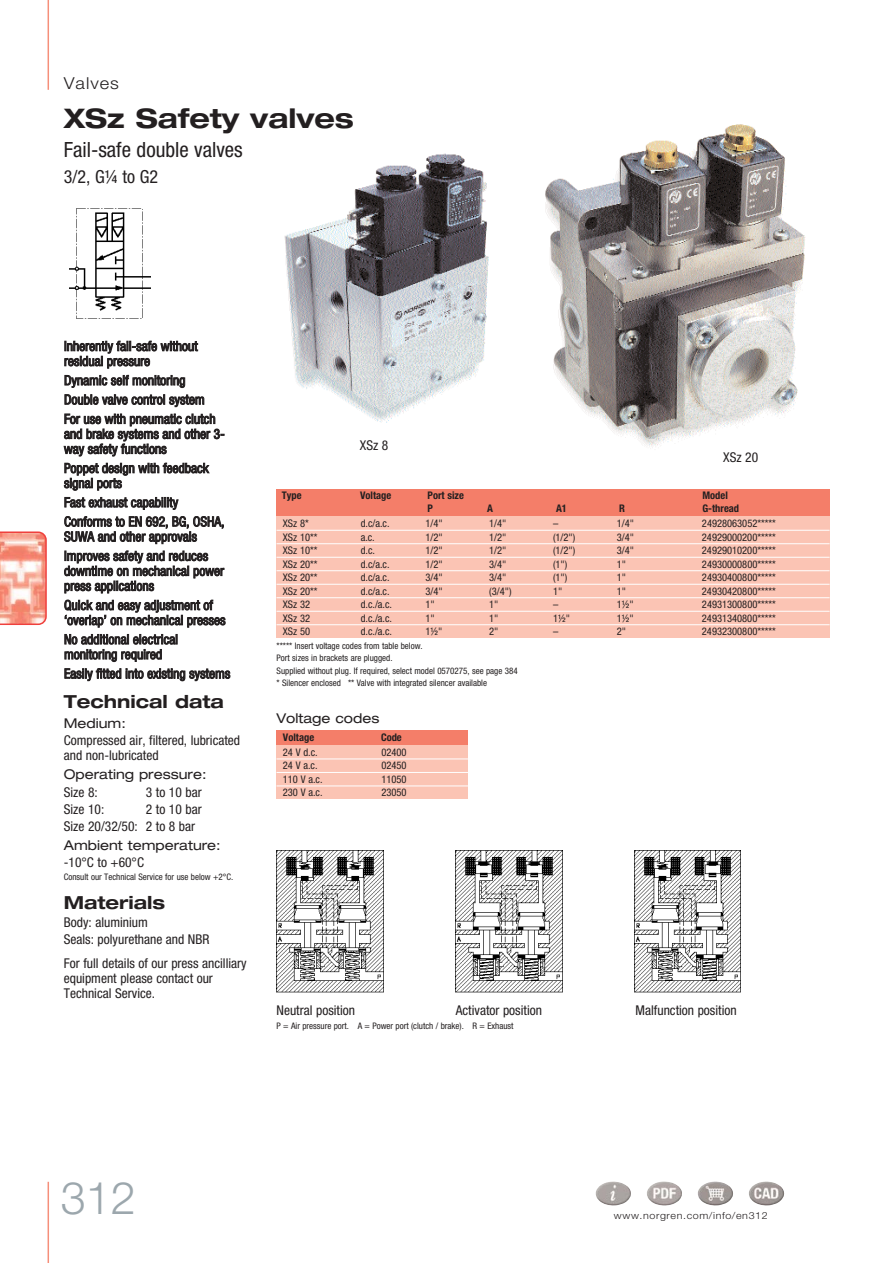
<style>
.page{position:relative;width:893px;height:1263px;background:#fff}
.page>*{position:absolute;margin:0;border:0;box-sizing:border-box;transform-origin:0 0}
.t1{font:300 45px "Norgren";color:#9ca7ad}
.t2{font:700 expanded 27px "Norgren";color:#231f20}
.t3{font:condensed 21px "Norgren";color:#231f20}
.t4{font:700 expanded 18px "Norgren";color:#231f20}
.t5{font:condensed 18px "Norgren";color:#231f20}
.t6{font:300 16.5px "Norgren";letter-spacing:.055em;color:#231f20;scale:1.1 1}
.t7{font:condensed 13.5px/15px "Norgren";color:#231f20}
.t8{font:expanded 13.5px "Norgren";color:#231f20}
.t9{font:condensed 10.5px "Norgren";color:#231f20}
.t10{font:700 condensed 10.5px "Norgren";color:#231f20}
.t11{font:300 9.75px "Norgren";letter-spacing:.055em;color:#231f20;scale:1.1 1}
.t12{font:condensed 9px/12.6px "Norgren";color:#231f20}
</style>
<div class="page">
<svg style="left:0;top:531px;width:47px;height:94px"></svg>
<img style="left:749px;top:1181px;width:36px;height:25px">
<img style="left:698px;top:1181px;width:35px;height:25px">
<img style="left:647px;top:1181px;width:35px;height:25px">
<img style="left:595px;top:1181px;width:36px;height:25px">
<hr style="left:48px;top:1182px;width:1px;height:81px;background:#f68f7a">
<hr style="left:48px;top:0;width:1px;height:90px;background:#f68f7a">
<img style="left:284px;top:153px;width:205px;height:270px">
<img style="left:545px;top:124px;width:261px;height:324px">
<img style="left:69px;top:208px;width:82px;height:111px">
<div style="left:276px;top:489px;width:553px;height:28px;background:#f47e69"></div>
<img style="left:277px;top:850px;width:106px;height:142px">
<img style="left:456px;top:850px;width:106px;height:142px">
<img style="left:634px;top:850px;width:106px;height:142px">
<div style="left:276px;top:745px;width:192px;height:54px;background:#fbc4b4"></div>
<hr style="left:276px;top:758px;width:192px;height:1px;background:#fff">
<hr style="left:276px;top:772px;width:192px;height:1px;background:#fff">
<hr style="left:276px;top:785px;width:192px;height:1px;background:#fff">
<div style="left:276px;top:730px;width:192px;height:15px;background:#f47e69"></div>
<div style="left:276px;top:517px;width:553px;height:121px;background:#fbc4b4"></div>
<hr style="left:276px;top:530px;width:553px;height:1px;background:#fff">
<hr style="left:276px;top:543px;width:553px;height:1px;background:#fff">
<hr style="left:276px;top:557px;width:553px;height:1px;background:#fff">
<hr style="left:276px;top:570px;width:553px;height:1px;background:#fff">
<hr style="left:276px;top:584px;width:553px;height:1px;background:#fff">
<hr style="left:276px;top:597px;width:553px;height:1px;background:#fff">
<hr style="left:276px;top:611px;width:553px;height:1px;background:#fff">
<hr style="left:276px;top:624px;width:553px;height:1px;background:#fff">
<p class="t6" style="left:64px;top:78px;width:52px">Valves</p>
<h2 class="t2" style="left:64px;top:108px;width:291px">XSz Safety valves</h2>
<h3 class="t3" style="left:64px;top:142px;width:180px">Fail-safe double valves</h3>
<h3 class="t5" style="left:64px;top:170px;width:96px">3/2, GÊ to G2</h3>
<p class="t7" style="left:64px;top:340px;width:135px">Inherently fail-safe without residual pressure</p>
<p class="t7" style="left:64px;top:372px;width:153px;line-height:19.2px">Dynamic self monitoring<br>Double valve control system<br>For use with pneumatic clutch</p>
<p class="t7" style="left:64px;top:427px;width:162px">and brake systems and other 3- way safety functions</p>
<p class="t7" style="left:64px;top:462px;width:146px">Poppet design with feedback signal ports</p>
<p class="t7" style="left:64px;top:494px;width:162px;line-height:19.2px">Fast exhaust capability<br>Conforms to EN 692, BG, OSHA,</p>
<p class="t7" style="left:64px;top:528px;width:146px;line-height:19.2px">SUWA and other approvals<br>Improves safety and reduces</p>
<p class="t7" style="left:64px;top:564px;width:161px">downtime on mechanical power press applications</p>
<p class="t7" style="left:64px;top:599px;width:163px">Quick and easy adjustment of ‘overlap’ on mechanical presses</p>
<p class="t7" style="left:64px;top:633px;width:115px">No additional electrical monitoring required</p>
<p class="t7" style="left:64px;top:667px;width:168px">Easily fitted into existing systems</p>
<h3 class="t4" style="left:64px;top:695px;width:161px">Technical data</h3>
<p class="t8" style="left:64px;top:718px;width:64px">Medium:</p>
<p class="t7" style="left:64px;top:734px;width:178px">Compressed air, filtered, lubricated and non-lubricated</p>
<p class="t8" style="left:64px;top:770px;width:144px">Operating pressure:</p>
<p class="t7" style="left:64px;top:786px;width:36px">Size 8:</p>
<p class="t7" style="left:146px;top:786px;width:57px">3 to 10 bar</p>
<p class="t7" style="left:64px;top:803px;width:42px">Size 10:</p>
<p class="t7" style="left:64px;top:802px;width:139px;line-height:17.1px;text-indent:82px">2 to 10 bar<br>Size 20/32/50: 2 to 8 bar</p>
<p class="t8" style="left:64px;top:840px;width:158px">Ambient temperature:</p>
<p class="t7" style="left:64px;top:856px;width:82px">-10°C to +60°C</p>
<p class="t12" style="left:64px;top:871px;width:171px">Consult our Technical Service for use below +2°C.</p>
<h3 class="t4" style="left:64px;top:896px;width:103px">Materials</h3>
<p class="t7" style="left:64px;top:915px;width:147px;line-height:17.1px">Body: aluminium<br>Seals: polyurethane and NBR</p>
<p class="t7" style="left:64px;top:957px;width:184px">For full details of our press ancilliary equipment please contact our<br>Technical Service.</p>
<p class="t10" style="left:282px;top:492px;width:21px">Type</p>
<p class="t7" style="left:360px;top:439px;width:30px">XSz 8</p>
<p class="t7" style="left:723px;top:451px;width:37px">XSz 20</p>
<p class="t10" style="left:360px;top:492px;width:33px">Voltage</p>
<p class="t10" style="left:427px;top:492px;width:38px">Port size</p>
<p class="t10" style="left:702px;top:492px;width:27px">Model</p>
<p class="t10" style="left:427px;top:505px;width:7px">P</p>
<p class="t10" style="left:487px;top:505px;width:7px">A</p>
<p class="t10" style="left:556px;top:505px;width:12px">A1</p>
<p class="t10" style="left:619px;top:505px;width:7px">R</p>
<p class="t10" style="left:702px;top:505px;width:38px">G-thread</p>
<p class="t9" style="left:283px;top:520px;width:27px">XSz 8*</p>
<p class="t9" style="left:360px;top:520px;width:30px">d.c/a.c.</p>
<p class="t9" style="left:425px;top:520px;width:19px">1/4"</p>
<p class="t9" style="left:489px;top:520px;width:19px">1/4"</p>
<p class="t9" style="left:553px;top:520px;width:7px">–</p>
<p class="t9" style="left:617px;top:520px;width:19px">1/4"</p>
<p class="t9" style="left:702px;top:520px;width:75px">24928063052*****</p>
<p class="t9" style="left:283px;top:533px;width:36px">XSz 10**</p>
<p class="t9" style="left:360px;top:533px;width:16px">a.c.</p>
<p class="t9" style="left:425px;top:533px;width:19px">1/2"</p>
<p class="t9" style="left:489px;top:533px;width:19px">1/2"</p>
<p class="t9" style="left:553px;top:533px;width:24px">(1/2")</p>
<p class="t9" style="left:617px;top:533px;width:19px">3/4"</p>
<p class="t9" style="left:702px;top:533px;width:75px">24929000200*****</p>
<p class="t9" style="left:283px;top:547px;width:36px">XSz 10**</p>
<p class="t9" style="left:360px;top:547px;width:16px">d.c.</p>
<p class="t9" style="left:425px;top:547px;width:19px">1/2"</p>
<p class="t9" style="left:489px;top:547px;width:19px">1/2"</p>
<p class="t9" style="left:553px;top:547px;width:24px">(1/2")</p>
<p class="t9" style="left:617px;top:547px;width:19px">3/4"</p>
<p class="t9" style="left:702px;top:547px;width:75px">24929010200*****</p>
<p class="t9" style="left:283px;top:560px;width:36px">XSz 20**</p>
<p class="t9" style="left:360px;top:560px;width:30px">d.c/a.c.</p>
<p class="t9" style="left:425px;top:560px;width:19px">1/2"</p>
<p class="t9" style="left:489px;top:560px;width:19px">3/4"</p>
<p class="t9" style="left:553px;top:560px;width:16px">(1")</p>
<p class="t9" style="left:617px;top:560px;width:11px">1"</p>
<p class="t9" style="left:702px;top:560px;width:75px">24930000800*****</p>
<p class="t9" style="left:283px;top:574px;width:36px">XSz 20**</p>
<p class="t9" style="left:360px;top:574px;width:30px">d.c/a.c.</p>
<p class="t9" style="left:425px;top:574px;width:19px">3/4"</p>
<p class="t9" style="left:489px;top:574px;width:19px">3/4"</p>
<p class="t9" style="left:553px;top:574px;width:16px">(1")</p>
<p class="t9" style="left:617px;top:574px;width:11px">1"</p>
<p class="t9" style="left:702px;top:574px;width:75px">24930400800*****</p>
<p class="t9" style="left:283px;top:587px;width:36px">XSz 20**</p>
<p class="t9" style="left:360px;top:587px;width:30px">d.c/a.c.</p>
<p class="t9" style="left:425px;top:587px;width:19px">3/4"</p>
<p class="t9" style="left:489px;top:587px;width:24px">(3/4")</p>
<p class="t9" style="left:553px;top:587px;width:11px">1"</p>
<p class="t9" style="left:617px;top:587px;width:11px">1"</p>
<p class="t9" style="left:702px;top:587px;width:75px">24930420800*****</p>
<p class="t9" style="left:283px;top:601px;width:29px">XSz 32</p>
<p class="t9" style="left:360px;top:601px;width:33px">d.c./a.c.</p>
<p class="t9" style="left:425px;top:601px;width:11px">1"</p>
<p class="t9" style="left:489px;top:601px;width:11px">1"</p>
<p class="t9" style="left:553px;top:601px;width:7px">–</p>
<p class="t9" style="left:617px;top:601px;width:18px">1Ë"</p>
<p class="t9" style="left:702px;top:601px;width:75px">24931300800*****</p>
<p class="t9" style="left:283px;top:614px;width:29px">XSz 32</p>
<p class="t9" style="left:360px;top:614px;width:33px">d.c./a.c.</p>
<p class="t9" style="left:425px;top:614px;width:11px">1"</p>
<p class="t9" style="left:489px;top:614px;width:11px">1"</p>
<p class="t9" style="left:553px;top:614px;width:18px">1Ë"</p>
<p class="t9" style="left:617px;top:614px;width:18px">1Ë"</p>
<p class="t9" style="left:702px;top:614px;width:75px">24931340800*****</p>
<p class="t9" style="left:283px;top:628px;width:29px">XSz 50</p>
<p class="t9" style="left:360px;top:628px;width:33px">d.c./a.c.</p>
<p class="t9" style="left:425px;top:628px;width:18px">1Ë"</p>
<p class="t9" style="left:489px;top:628px;width:11px">2"</p>
<p class="t9" style="left:553px;top:628px;width:7px">–</p>
<p class="t9" style="left:617px;top:628px;width:11px">2"</p>
<p class="t9" style="left:702px;top:628px;width:75px">24932300800*****</p>
<p class="t12" style="left:276px;top:640px;width:243px">***** Insert voltage codes from table below.<br>Port sizes in brackets are plugged.<br>Supplied without plug. If required, select model 0570275, see page 384 * Silencer enclosed ** Valve with integrated silencer available</p>
<p class="t8" style="left:276px;top:714px;width:104px">Voltage codes</p>
<p class="t10" style="left:283px;top:733px;width:33px">Voltage</p>
<p class="t10" style="left:381px;top:733px;width:22px">Code</p>
<p class="t9" style="left:283px;top:748px;width:36px">24 V d.c.</p>
<p class="t9" style="left:381px;top:748px;width:27px">02400</p>
<p class="t9" style="left:283px;top:762px;width:36px">24 V a.c.</p>
<p class="t9" style="left:381px;top:762px;width:27px">02450</p>
<p class="t9" style="left:283px;top:775px;width:41px">110 V a.c.</p>
<p class="t9" style="left:381px;top:775px;width:27px">11050</p>
<p class="t9" style="left:283px;top:789px;width:41px">230 V a.c.</p>
<p class="t9" style="left:381px;top:789px;width:27px">23050</p>
<p class="t7" style="left:276px;top:1004px;width:80px">Neutral position</p>
<p class="t7" style="left:456px;top:1004px;width:88px">Activator position</p>
<p class="t7" style="left:635px;top:1004px;width:103px">Malfunction position</p>
<p class="t12" style="left:276px;top:1021px;width:238px">P = Air pressure port. A = Power port (clutch / brake). R = Exhaust</p>
<h1 class="t1" style="left:61px;top:1181px;width:77px">312</h1>
<p class="t11" style="left:614px;top:1212px;width:141px">www.norgren.com/info/en312</p>
</div>
